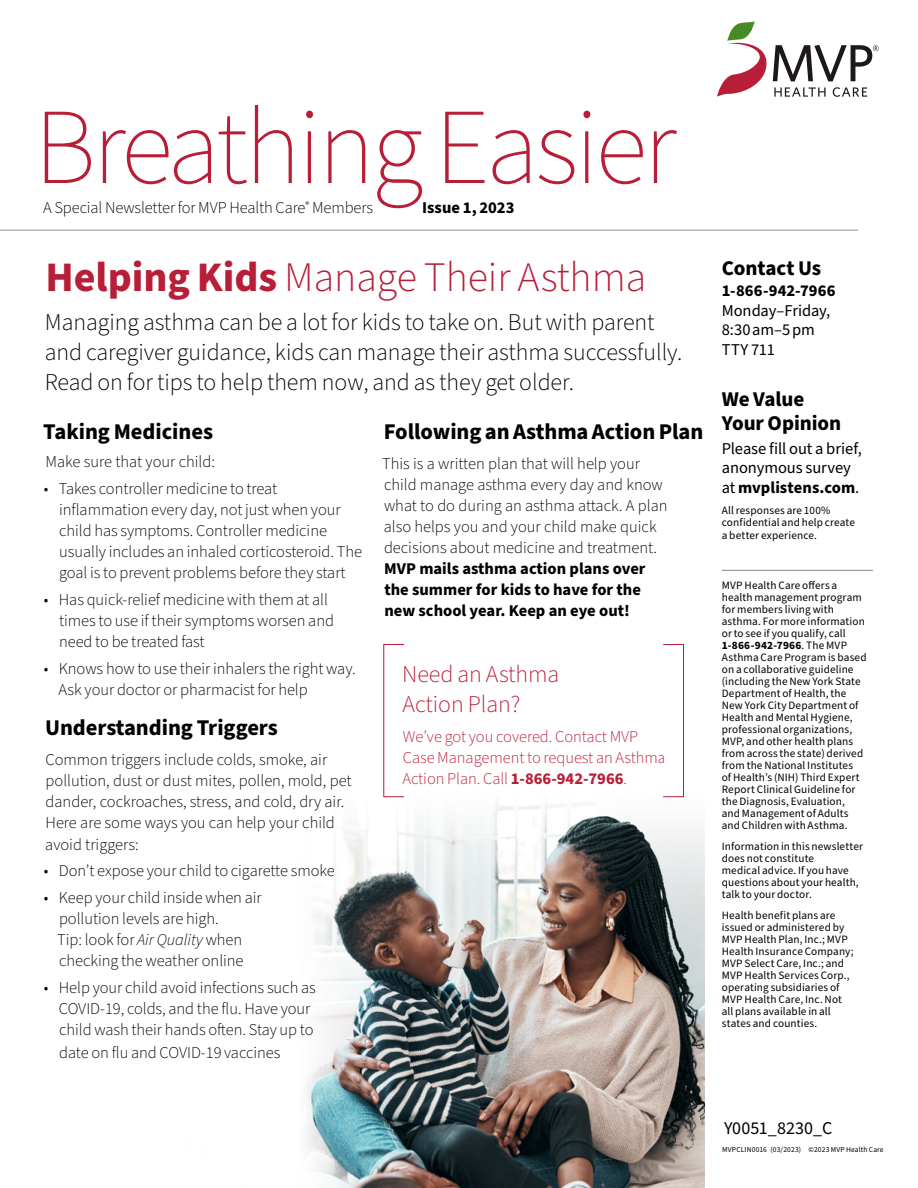
<style>
.page{position:relative;width:918px;height:1188px;background:#fff}
.page>*{position:absolute;margin:0;border:0;box-sizing:border-box;transform-origin:0 0}
.t1{font:108px "Source Sans Variable";letter-spacing:-.03em;color:#b91e38}
.Page_Headline{font:300 42px "Source Sans Pro";color:#b91e38}
.Intro_Text{font:300 24px/30px "Source Sans Pro";color:#000}
.t2{font:300 24px/30px "Source Sans Pro";color:#b91e38}
.t3{font:700 22.5px "Source Sans Pro";letter-spacing:-.005em;color:#000}
.t4{font:700 21px/24px "Source Sans Pro";letter-spacing:-.005em;color:#000}
.t5{font:18px "Source Sans Pro";color:#000}
.Bullet_Text{font:300 16.5px/21px "Source Sans Pro";color:#000}
.t6{font:16.5px/19.5px "Source Sans Pro";letter-spacing:-.005em;color:#000}
.Callout-DRAFT{font:300 16.5px/21px "Source Sans Pro";color:#b91e38}
.t7{font:700 16.5px "Source Sans Pro";color:#000}
.t8{font:11.25px/12px "Source Sans Pro";letter-spacing:.01em;color:#000}
.t9{font:7.5px "Source Sans Pro";letter-spacing:.02em;color:#000}
.s1{font-weight:700}
.s2{font-style:italic}
</style>
<div class="page">
<img style="left:306px;top:797px;width:398px;height:391px">
<hr style="left:722px;top:570px;width:151px;height:1px;background:#818181">
<svg style="left:717px;top:21px;width:162px;height:76px"></svg>
<hr style="left:0;top:230px;width:858px;height:1px;background:#b4b4b4">
<div style="left:663px;top:644px;width:21px;height:153px;border:1px solid #b91e38"></div>
<p class="t1" style="left:34px;top:82px;width:644px">Breathing Easier</p>
<p class="Bullet_Text" style="left:43px;top:198px;width:331px">A Special Newsletter for MVP Health Care<sup>®</sup> Members</p>
<p class="t7" style="left:422px;top:196px;width:94px">Issue 1, 2023</p>
<h1 class="Page_Headline" style="left:46px;top:249px;width:602px"><span class="s1">Helping Kids</span> Manage Their Asthma</h1>
<p class="Intro_Text" style="left:45px;top:307px;width:639px">Managing asthma can be a lot for kids to take on. But with parent and caregiver guidance, kids can manage their asthma successfully.<br>Read on for tips to help them now, and as they get older.</p>
<h2 class="t3" style="left:43px;top:416px;width:171px">Taking Medicines</h2>
<p class="Bullet_Text" style="left:45px;top:452px;width:171px">Make sure that your child:</p>
<p class="Bullet_Text" style="left:59px;top:479px;width:304px;text-indent:-15px">• Takes controller medicine to treat inflammation every day, not just when your child has symptoms. Controller medicine usually includes an inhaled corticosteroid. The goal is to prevent problems before they start</p>
<p class="Bullet_Text" style="left:59px;top:590px;width:276px;text-indent:-15px">• Has quick-relief medicine with them at all times to use if their symptoms worsen and need to be treated fast</p>
<p class="Bullet_Text" style="left:59px;top:659px;width:299px;text-indent:-15px">• Knows how to use their inhalers the right way.<br>Ask your doctor or pharmacist for help</p>
<h2 class="t3" style="left:45px;top:713px;width:234px">Understanding Triggers</h2>
<p class="Bullet_Text" style="left:45px;top:750px;width:308px">Common triggers include colds, smoke, air pollution, dust or dust mites, pollen, mold, pet dander, cockroaches, stress, and cold, dry air.<br>Here are some ways you can help your child avoid triggers:</p>
<p class="Bullet_Text" style="left:44px;top:861px;width:293px">• Don’t expose your child to cigarette smoke</p>
<p class="Bullet_Text" style="left:59px;top:888px;width:204px;text-indent:-15px">• Keep your child inside when air pollution levels are high.</p>
<p class="Bullet_Text" style="left:57px;top:930px;width:188px">Tip: look for <span class="s2">Air Quality</span> when checking the weather online</p>
<p class="Bullet_Text" style="left:59px;top:978px;width:258px;text-indent:-15px">• Help your child avoid infections such as<br>COVID-19, colds, and the flu. Have your child wash their hands often. Stay up to</p>
<p class="Bullet_Text" style="left:59px;top:1043px;width:223px">date on flu and COVID-19 vaccines</p>
<h2 class="t3" style="left:384px;top:416px;width:321px">Following an Asthma Action Plan</h2>
<p class="Bullet_Text" style="left:382px;top:454px;width:287px">This is a written plan that will help your child manage asthma every day and know what to do during an asthma attack. A plan also helps you and your child make quick decisions about medicine and treatment.<br><span class="s1">MVP mails asthma action plans over the summer for kids to have for the new school year. Keep an eye out!</span></p>
<h2 class="t2" style="left:402px;top:660px;width:159px">Need an Asthma<br>Action Plan?</h2>
<p class="Callout-DRAFT" style="left:402px;top:726px;width:265px">We’ve got you covered. Contact MVP<br>Case Management to request an Asthma<br>Action Plan. Call <span class="s1">1-866-942-7966</span>.</p>
<h2 class="t4" style="left:722px;top:257px;width:101px">Contact Us</h2>
<p class="t6" style="left:722px;top:281px;width:115px"><span class="s1">1-866-942-7966<br></span>Monday–Friday,<br>8:30 am–5 pm<br>TTY 711</p>
<h2 class="t4" style="left:722px;top:387px;width:121px">We Value<br>Your Opinion</h2>
<p class="t6" style="left:722px;top:439px;width:142px">Please fill out a brief, anonymous survey at <span class="s1">mvplistens.com</span>.</p>
<p class="t8" style="left:722px;top:504px;width:135px">All responses are 100% confidential and help create</p>
<p class="t8" style="left:722px;top:530px;width:97px">a better experience.</p>
<p class="t8" style="left:722px;top:579px;width:146px">MVP Health Care offers a health management program for members living with asthma. For more information or to see if you qualify, call<br><span class="s1">1-866-942-7966</span>. The MVP<br>Asthma Care Program is based on a collaborative guideline (including the New York State<br>Department of Health, the<br>New York City Department of<br>Health and Mental Hygiene, professional organizations,<br>MVP, and other health plans from across the state) derived from the National Institutes<br>of Health’s (NIH) Third Expert<br>Report Clinical Guideline for the Diagnosis, Evaluation,<br>and Management of Adults and Children with Asthma.</p>
<p class="t8" style="left:722px;top:840px;width:143px">Information in this newsletter does not constitute<br>medical advice. If you have questions about your health, talk to your doctor.</p>
<p class="t8" style="left:722px;top:909px;width:133px">Health benefit plans are issued or administered by<br>MVP Health Plan, Inc.; MVP<br>Health Insurance Company;<br>MVP Select Care, Inc.; and<br>MVP Health Services Corp., operating subsidiaries of<br>MVP Health Care, Inc. Not all plans available in all states and counties.</p>
<p class="t5" style="left:724px;top:1116px;width:110px">Y0051_8230_C</p>
<p class="t9" style="left:722px;top:1145px;width:163px">MVPCLIN0016 (03/2023) ©2023 MVP Health Care</p>
</div>
